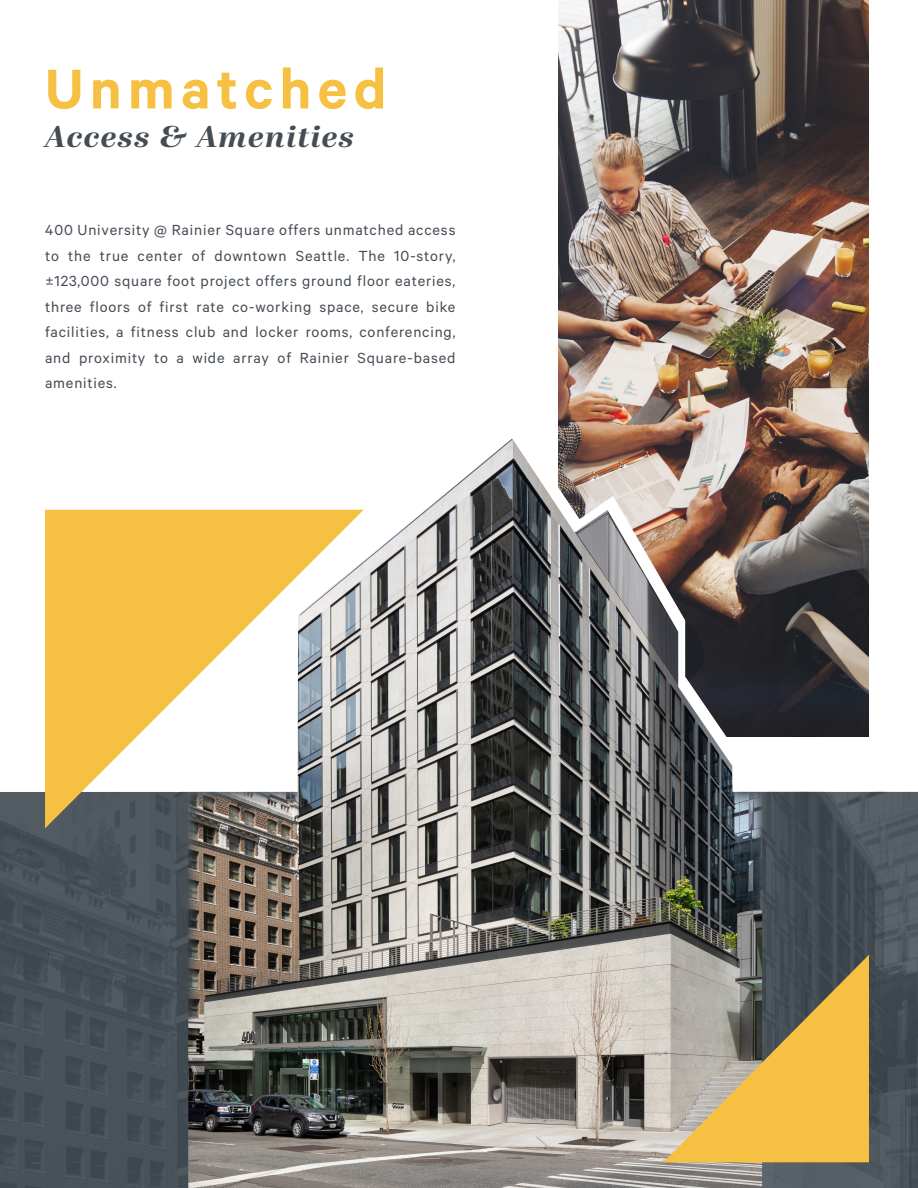
<style>
.page{position:relative;width:918px;height:1188px;background:#fff}
.page>*{position:absolute;margin:0;border:0;box-sizing:border-box;transform-origin:0 0}
.t1{font:600 63px "Calibre";letter-spacing:.1em;color:#f6c042}
.t2{font:italic 700 30px "Abril Display";letter-spacing:.04em;color:#444c54;scale:1.1 1}
.t3{font:16.5px/25.5px "Calibre";letter-spacing:.05em;color:#444c54;text-align:justify}
</style>
<div class="page">
<img style="left:558px;top:0;width:311px;height:737px">
<svg style="left:185px;top:423px;width:586px;height:369px"></svg>
<img style="left:0;top:792px;width:917px;height:396px">
<svg style="left:45px;top:510px;width:143px;height:318px;background:#e7bd5a"></svg>
<img style="left:188px;top:438px;width:574px;height:750px">
<svg style="left:663px;top:955px;width:206px;height:207px;background:#c0a566"></svg>
<p class="t1" style="left:45px;top:51px;width:343px">Unmatched</p>
<p class="t2" style="left:45px;top:116px;width:282px">Access &amp; Amenities</p>
<p class="t3" style="left:45px;top:217px;width:412px">400 University @ Rainier Square offers unmatched access to the true center of downtown Seattle. The 10-story, ±123,000 square foot project offers ground floor eateries, three floors of first rate co-working space, secure bike facilities, a fitness club and locker rooms, conferencing, and proximity to a wide array of Rainier Square-based amenities.</p>
</div>
